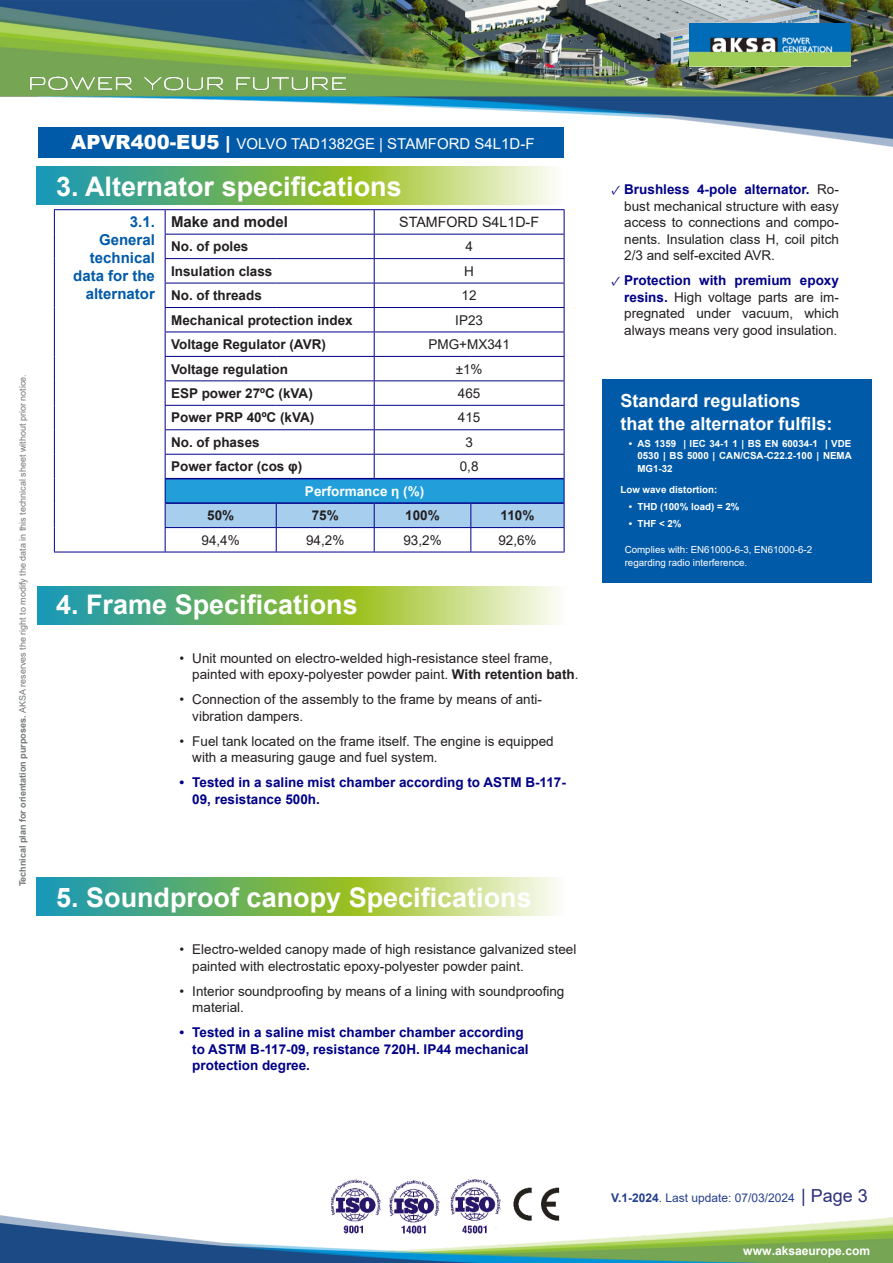
<style>
.page{position:relative;width:893px;height:1263px;background:#fff}
.page>*{position:absolute;margin:0;border:0;box-sizing:border-box;transform-origin:0 0}
.t1{font:700 27px "Arial";color:#fff}
.t2{font:700 18px/22.5px "Arial";color:#fff}
.t3{font:15px "Arial";color:#fff}
.t4{font:700 15px/18px "Arial";color:#005aa8;text-align:right}
.t5{font:700 15px "Arial";color:#231f20}
.t6{font:14.25px "Arial";color:#231f20}
.t7{font:13.5px/16.5px "Arial";color:#231f20}
.t8{font:700 13.5px "Arial";color:#231f20}
.t9{font:700 13.5px/16.5px "Arial";color:#008}
.t10{font:700 13.5px "Arial";color:#fff}
.t11{font:12px "Arial";color:#253f8e}
.t12{font:700 12px "Arial";color:#fff}
.t13{font:700 9.75px/12.8px "Arial";color:#fff;text-align:justify}
.t14{font:9.75px/12.8px "Arial";color:#fff}
.t15{font:9px "Arial";color:#737779}
.s1{font-weight:700}
.s2{font-weight:900;font-size:19.5px}
.s3{font-weight:900;font-size:18px}
.s4{font-family:"Minion Pro";color:#008}
.s5{font-weight:700;color:#008}
.s6{font-size:18px;color:#2d2f7c}
</style>
<div class="page">
<img style="left:0;top:0;width:893px;height:147px">
<img style="left:29px;top:75px;width:318px;height:17px">
<img style="left:690px;top:24px;width:161px;height:42px">
<img style="left:331px;top:1179px;width:229px;height:37px">
<img style="left:0;top:1216px;width:893px;height:47px">
<hr style="left:54px;top:209px;width:111px;height:1px;background:#008">
<svg style="left:54px;top:210px;width:1px;height:342px"></svg>
<hr style="left:165px;top:209px;width:111px;height:1px;background:#008">
<hr style="left:276px;top:209px;width:98px;height:1px;background:#008">
<hr style="left:374px;top:209px;width:97px;height:1px;background:#008">
<hr style="left:471px;top:209px;width:93px;height:1px;background:#008">
<svg style="left:165px;top:210px;width:400px;height:342px"></svg>
<hr style="left:54px;top:552px;width:111px;height:1px;background:#008">
<hr style="left:165px;top:552px;width:111px;height:1px;background:#008">
<hr style="left:276px;top:552px;width:98px;height:1px;background:#008">
<hr style="left:374px;top:552px;width:97px;height:1px;background:#008">
<hr style="left:471px;top:552px;width:93px;height:1px;background:#008">
<hr style="left:166px;top:478px;width:110px;height:1px;background:#008">
<hr style="left:276px;top:478px;width:98px;height:1px;background:#008">
<hr style="left:374px;top:478px;width:97px;height:1px;background:#008">
<hr style="left:471px;top:478px;width:93px;height:1px;background:#008">
<hr style="left:166px;top:502px;width:110px;height:2px;background:#008">
<hr style="left:276px;top:502px;width:98px;height:2px;background:#008">
<hr style="left:374px;top:502px;width:97px;height:2px;background:#008">
<hr style="left:471px;top:502px;width:93px;height:2px;background:#008">
<div style="left:38px;top:127px;width:526px;height:31px;background:#005aa8"></div>
<div style="left:602px;top:379px;width:270px;height:204px;background:#005aa8"></div>
<img style="left:37px;top:167px;width:518px;height:38px">
<img style="left:37px;top:586px;width:522px;height:39px">
<img style="left:36px;top:877px;width:522px;height:38px">
<p class="t15" style="left:16px;top:886px;width:514px;rotate:-90deg"><span class="s1">Technical plan for orientation purposes.</span> AKSA reserves the right to modify the data in this technical sheet without prior notice.</p>
<p class="t3" style="left:71px;top:134px;width:465px"><span class="s2">APVR400-EU5</span> <span class="s3">|</span> VOLVO TAD1382GE | STAMFORD S4L1D-F</p>
<h1 class="t1" style="left:56px;top:168px;width:347px">3. Alternator specifications</h1>
<p class="t4" style="left:73px;top:212px;width:83px">3.1.<br>General technical data for the alternator</p>
<p class="t5" style="left:171px;top:212px;width:118px">Make and model</p>
<p class="t6" style="left:399px;top:212px;width:141px">STAMFORD S4L1D-F</p>
<p class="t8" style="left:171px;top:237px;width:79px">No. of poles</p>
<p class="t7" style="left:465px;top:238px;width:9px">4</p>
<p class="t8" style="left:171px;top:261px;width:103px">Insulation class</p>
<p class="t7" style="left:464px;top:263px;width:11px">H</p>
<p class="t8" style="left:171px;top:286px;width:92px">No. of threads</p>
<p class="t7" style="left:462px;top:287px;width:17px">12</p>
<p class="t8" style="left:171px;top:310px;width:183px">Mechanical protection index</p>
<p class="t7" style="left:455px;top:312px;width:29px">IP23</p>
<p class="t8" style="left:171px;top:335px;width:156px">Voltage Regulator (AVR)</p>
<p class="t7" style="left:428px;top:336px;width:83px">PMG+MX341</p>
<p class="t8" style="left:171px;top:359px;width:118px">Voltage regulation</p>
<p class="t7" style="left:456px;top:360px;width:28px">±1%</p>
<p class="t8" style="left:171px;top:384px;width:143px">ESP power 27ºC (kVA)</p>
<p class="t7" style="left:458px;top:385px;width:24px">465</p>
<p class="t8" style="left:171px;top:408px;width:145px">Power PRP 40ºC (kVA)</p>
<p class="t7" style="left:458px;top:409px;width:24px">415</p>
<p class="t8" style="left:171px;top:433px;width:90px">No. of phases</p>
<p class="t7" style="left:465px;top:434px;width:9px">3</p>
<p class="t8" style="left:171px;top:457px;width:133px">Power factor (cos φ)</p>
<p class="t7" style="left:460px;top:458px;width:20px">0,8</p>
<p class="t10" style="left:305px;top:481px;width:121px">Performance η (%)</p>
<p class="t8" style="left:207px;top:506px;width:29px">50%</p>
<p class="t8" style="left:312px;top:506px;width:29px">75%</p>
<p class="t8" style="left:405px;top:506px;width:36px">100%</p>
<p class="t8" style="left:501px;top:506px;width:35px">110%</p>
<p class="t7" style="left:202px;top:532px;width:40px">94,4%</p>
<p class="t7" style="left:306px;top:532px;width:40px">94,2%</p>
<p class="t7" style="left:403px;top:532px;width:40px">93,2%</p>
<p class="t7" style="left:498px;top:532px;width:40px">92,6%</p>
<h1 class="t1" style="left:56px;top:586px;width:303px">4. Frame Specifications</h1>
<p class="t7" style="left:192px;top:650px;width:388px;text-indent:-13px">• Unit mounted on electro-welded high-resistance steel frame, painted with epoxy-polyester powder paint. <span class="s1">With retention bath</span>.</p>
<p class="t7" style="left:192px;top:691px;width:351px;text-indent:-13px">• Connection of the assembly to the frame by means of anti&shy;vibration dampers.</p>
<p class="t7" style="left:192px;top:733px;width:363px;text-indent:-13px">• Fuel tank located on the frame itself. The engine is equipped with a measuring gauge and fuel system.</p>
<p class="t9" style="left:192px;top:774px;width:375px;text-indent:-13px">• Tested in a saline mist chamber according to ASTM B-117-<br>09, resistance 500h.</p>
<h1 class="t1" style="left:56px;top:878px;width:477px">5. Soundproof canopy Specifications</h1>
<p class="t7" style="left:192px;top:941px;width:386px;text-indent:-13px">• Electro-welded canopy made of high resistance galvanized steel painted with electrostatic epoxy-polyester powder paint.</p>
<p class="t7" style="left:192px;top:982px;width:374px;text-indent:-13px">• Interior soundproofing by means of a lining with soundproofing material.</p>
<p class="t9" style="left:192px;top:1024px;width:338px;text-indent:-13px">• Tested in a saline mist chamber chamber according to ASTM B-117-09, resistance 720H. IP44 mechanical protection degree.</p>
<p class="t7" style="left:624px;top:181px;width:216px;text-align:justify;text-indent:-13px"><span class="s4">✓</span> <span class="s5">Brushless 4-pole alternator.</span> Ro&shy;bust mechanical structure with easy access to connections and compo&shy;nents. Insulation class H, coil pitch 2/3 and self-excited AVR.</p>
<p class="t7" style="left:624px;top:272px;width:216px;text-align:justify;text-indent:-13px"><span class="s4">✓</span> <span class="s5">Protection with premium epoxy resins.</span> High voltage parts are im&shy;pregnated under vacuum, which always means very good insulation.</p>
<h2 class="t2" style="left:620px;top:390px;width:214px">Standard regulations that the alternator fulfils:</h2>
<p class="t13" style="left:637px;top:437px;width:216px;text-indent:-9px">• AS 1359 | IEC 34-1 1 | BS EN 60034-1 | VDE 0530 | BS 5000 | CAN/CSA-C22.2-100 | NEMA MG1-32</p>
<p class="t13" style="left:620px;top:484px;width:98px">Low wave distortion:</p>
<p class="t13" style="left:629px;top:501px;width:112px">• THD (100% load) = 2%</p>
<p class="t13" style="left:629px;top:518px;width:54px">• THF &lt; 2%</p>
<p class="t14" style="left:625px;top:543px;width:189px">Complies with: EN61000-6-3, EN61000-6-2 regarding radio interference.</p>
<p class="t11" style="left:611px;top:1189px;width:258px"><span class="s1">V.1-2024</span>. Last update: 07/03/2024 <span class="s6">| Page 3</span></p>
<p class="t12" style="left:743px;top:1242px;width:128px">www.aksaeurope.com</p>
</div>
